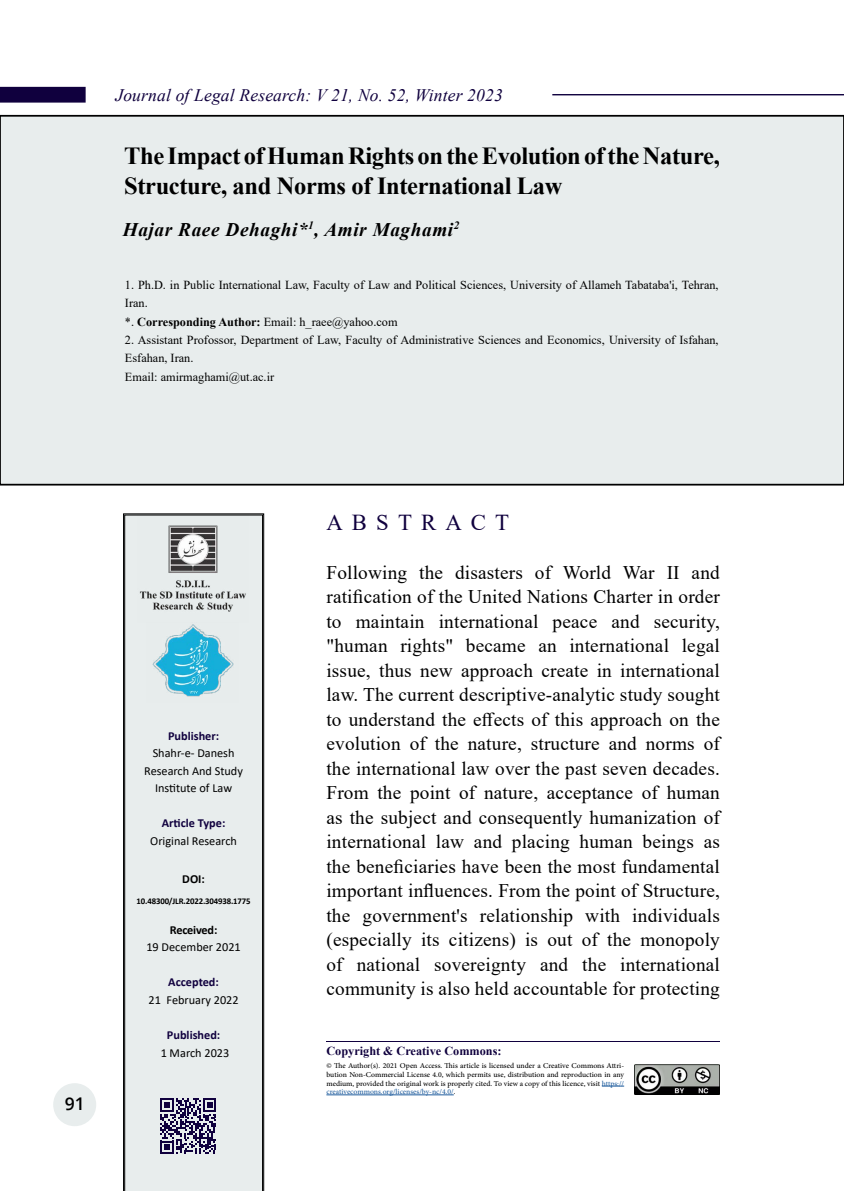
<style>
.page{position:relative;width:844px;height:1191px;background:#fff}
.page>*{position:absolute;margin:0;border:0;box-sizing:border-box;transform-origin:0 0}
.t1{font:700 24.5px/29.8px "Times New Roman";letter-spacing:-.015em;color:#000}
.t2{font:22.75px "Times New Roman";letter-spacing:.4em;color:#10003e}
.t3{font:19.25px/24.5px "Times New Roman";letter-spacing:.01em;color:#000;text-align:justify}
.t4{font:italic 700 19.25px "Times New Roman";letter-spacing:.03em;color:#000}
.t5{font:italic 17.5px "Times New Roman";letter-spacing:.01em;color:#10003e}
.t6{font:600 17.5px "Open Sans";color:#000}
.t7{font:12.25px/18.4px "Times New Roman";color:#000}
.t8{font:12.25px/17.5px "Calibri";color:#000;text-align:center}
.t9{font:700 12.25px "Calibri";color:#10003e}
.t10{font:700 12.25px "Times New Roman";color:#10003e}
.t11{font:700 12.25px "Calibri";letter-spacing:-.015em;color:#000}
.t12{font:10.5px/8.8px "Adobe Arabic";color:#000;text-align:justify}
.t13{font:700 8.75px "Calibri";letter-spacing:-.015em;color:#000}
.s1{font-weight:700}
.s2{color:#215e9e}
</style>
<div class="page">
<div style="left:53px;top:1083px;width:43px;height:43px;background:#e8eded;border-radius:50%"></div>
<div style="left:0;top:87px;width:86px;height:16px;background:#10003e"></div>
<hr style="left:552px;top:94px;width:291px;height:1px;background:#10003e">
<div style="left:0;top:116px;width:843px;height:368px;background:#e8eded"></div>
<div style="left:0;top:115px;width:843px;height:370px;border:2px solid #000"></div>
<div style="left:124px;top:515px;width:139px;height:676px;background:#e8eded"></div>
<svg style="left:601px;top:1085px;width:23px;height:1px"></svg>
<hr style="left:326px;top:1094px;width:127px;height:1px;background:#215e9e">
<hr style="left:326px;top:1041px;width:393px;height:1px;background:#10003e">
<img style="left:634px;top:1064px;width:85px;height:30px">
<img style="left:138px;top:514px;width:110px;height:108px">
<img style="left:146px;top:622px;width:92px;height:80px">
<svg style="left:160px;top:1098px;width:56px;height:56px;background:#746d8f"></svg>
<p class="t5" style="left:115px;top:83px;width:389px">Journal of Legal Research: V 21, No. 52, Winter 2023</p>
<p class="t1" style="left:124px;top:140px;width:597px">The Impact of Human Rights on the Evolution of the Nature,<br>Structure, and Norms of International Law</p>
<p class="t4" style="left:123px;top:216px;width:338px">Hajar Raee Dehaghi*<sup>1</sup>, Amir Maghami<sup>2</sup></p>
<p class="t7" style="left:125px;top:275px;width:595px">1. Ph.D. in Public International Law, Faculty of Law and Political Sciences, University of Allameh Tabataba'i, Tehran,<br>Iran.<br>*. <span class="s1">Corresponding Author:</span> Email: h_raee@yahoo.com</p>
<p class="t7" style="left:125px;top:330px;width:595px">2. Assistant Profossor, Department of Law, Faculty of Administrative Sciences and Economics, University of Isfahan,<br>Esfahan, Iran.<br>Email: amirmaghami@ut.ac.ir</p>
<p class="t6" style="left:65px;top:1092px;width:21px">91</p>
<p class="t9" style="left:168px;top:727px;width:53px">Publisher:</p>
<p class="t8" style="left:144px;top:744px;width:100px">Shahr-e- Danesh<br>Research And Study<br>Institute of Law</p>
<p class="t9" style="left:162px;top:814px;width:65px">Article Type:</p>
<p class="t8" style="left:150px;top:831px;width:88px">Original Research</p>
<p class="t11" style="left:182px;top:870px;width:24px">DOI:</p>
<p class="t13" style="left:137px;top:895px;width:115px">10.48300/JLR.2022.304938.1775</p>
<p class="t11" style="left:170px;top:921px;width:49px">Received:</p>
<p class="t8" style="left:146px;top:938px;width:96px">19 December 2021</p>
<p class="t9" style="left:168px;top:973px;width:52px">Accepted:</p>
<p class="t8" style="left:148px;top:990px;width:92px">21 February 2022</p>
<p class="t9" style="left:167px;top:1026px;width:55px">Published:</p>
<p class="t8" style="left:161px;top:1043px;width:70px">1 March 2023</p>
<p class="t2" style="left:326px;top:506px;width:184px">ABSTRACT</p>
<p class="t3" style="left:326px;top:559px;width:395px">Following the disasters of World War II and ratification of the United Nations Charter in order to maintain international peace and security, "human rights" became an international legal issue, thus new approach create in international law. The current descriptive-analytic study sought to understand the effects of this approach on the evolution of the nature, structure and norms of the international law over the past seven decades.<br>From the point of nature, acceptance of human as the subject and consequently humanization of international law and placing human beings as the beneficiaries have been the most fundamental important influences. From the point of Structure, the government's relationship with individuals (especially its citizens) is out of the monopoly of national sovereignty and the international community is also held accountable for protecting</p>
<p class="t10" style="left:326px;top:1042px;width:176px">Copyright &amp; Creative Commons:</p>
<p class="t12" style="left:326px;top:1060px;width:299px">© The Author(s). 2021 Open Access. This article is licensed under a Creative Commons Attri&shy;bution Non-Commercial License 4.0, which permits use, distribution and reproduction in any medium, provided the original work is properly cited. To view a copy of this licence, visit <span class="s2">https:// creativecommons.org/licenses/by-nc/4.0/</span>.</p>
</div>
